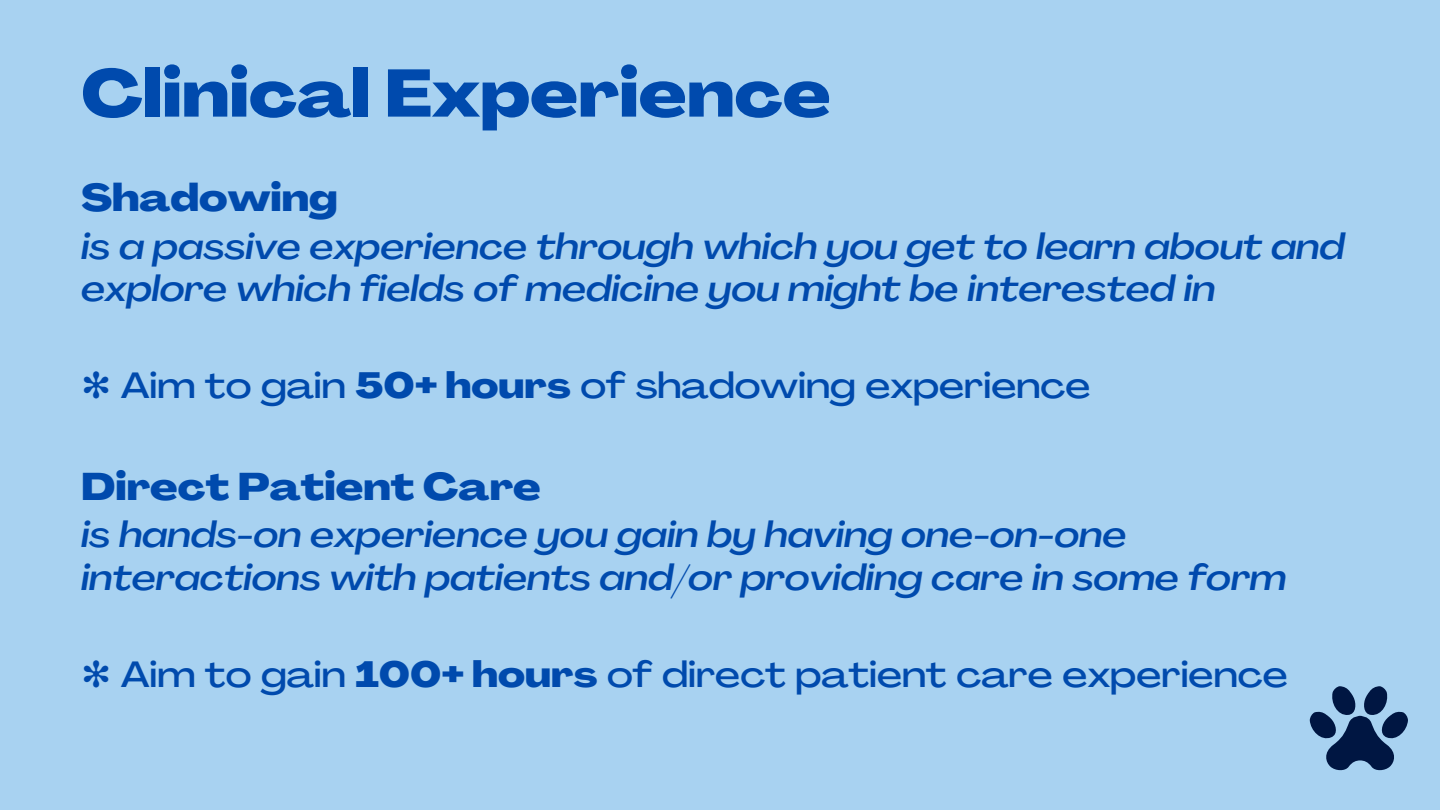
<style>
.page{position:relative;width:1440px;height:810px;background:#a8d2f1}
.page>*{position:absolute;margin:0;border:0;box-sizing:border-box;transform-origin:0 0}
.t1{font:800 expanded 66px "Agrandir";color:#004aad}
.t2{font:800 expanded 38px "Agrandir";color:#004aad}
.t3{font:italic 500 expanded 36px/42.8px "Agrandir";color:#004aad}
.t4{font:500 expanded 36px "Agrandir";color:#004aad}
.s1{font-family:"DejaVu Sans";font-weight:400;font-stretch:normal}
.s2{font-weight:800}
</style>
<div class="page">
<svg style="left:1310px;top:686px;width:98px;height:85px"></svg>
<h1 class="t1" style="left:81px;top:67px;width:752px">Clinical Experience</h1>
<p class="t2" style="left:81px;top:183px;width:258px">Shadowing</p>
<p class="t3" style="left:81px;top:228px;width:1265px">is a passive experience through which you get to learn about and explore which fields of medicine you might be interested in</p>
<p class="t4" style="left:81px;top:371px;width:1011px"><span class="s1">✻</span> Aim to gain <span class="s2">50+ hours</span> of shadowing experience</p>
<p class="t2" style="left:81px;top:472px;width:461px">Direct Patient Care</p>
<p class="t3" style="left:81px;top:517px;width:1207px">is hands-on experience you gain by having one-on-one interactions with patients and/or providing care in some form</p>
<p class="t4" style="left:81px;top:660px;width:1208px"><span class="s1">✻</span> Aim to gain <span class="s2">100+ hours</span> of direct patient care experience</p>
</div>
